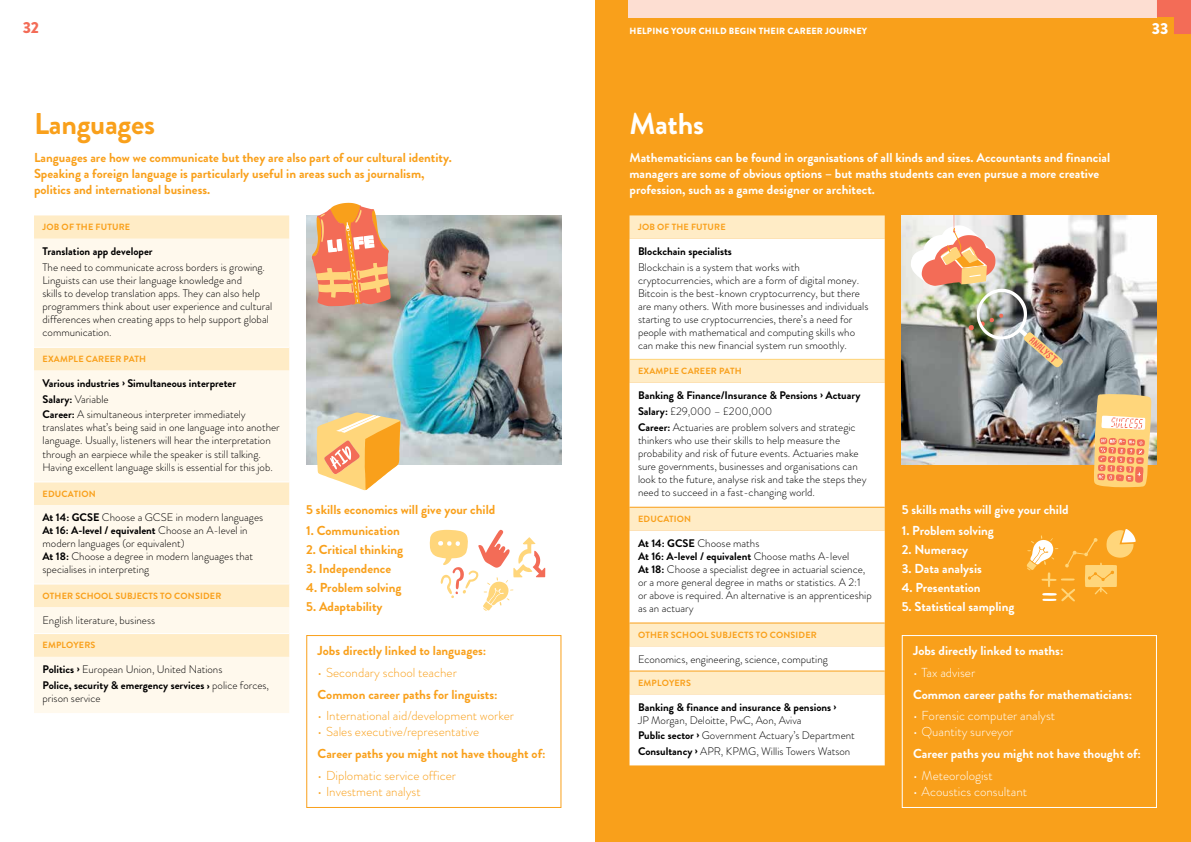
<style>
.page{position:relative;width:1191px;height:842px;background:#fff}
.page>*{position:absolute;margin:0;border:0;box-sizing:border-box;transform-origin:0 0}
.t1{font:700 30px "Brandon Grotesque";letter-spacing:-.01em;color:#f9a01b}
.t2{font:700 30px "Brandon Grotesque";letter-spacing:-.01em;color:#fff}
.t3{font:900 16px "Brandon Grotesque";color:#f36c57}
.t4{font:900 16px "Brandon Grotesque";color:#fff}
.t5{font:700 13px/16px "Brandon Grotesque";color:#fff}
.t6{font:700 13px/16px "Brandon Grotesque";color:#f9a01b}
.t7{font:300 13px "Brandon Grotesque";color:#f9a01b}
.t8{font:300 13px "Brandon Grotesque";color:#fff}
.t9{font:300 11px/13px "Brandon Grotesque";color:#000}
.t10{font:700 11px/15.8px "Brandon Grotesque";color:#000}
.t11{font:700 9px "Brandon Grotesque";letter-spacing:.02em;color:#f9a01b}
.t12{font:900 9px "Brandon Grotesque";letter-spacing:.02em;color:#fff}
.s1{font-weight:300}
.s2{font-weight:700}
</style>
<div class="page">
<div style="left:595px;top:0;width:596px;height:842px;background:#f9a01b"></div>
<div style="left:628px;top:0;width:529px;height:17px;background:#fdded2"></div>
<svg style="left:1157px;top:0;width:34px;height:34px"></svg>
<svg style="left:34px;top:215px;width:255px;height:24px;background:#ffecc7"></svg>
<svg style="left:34px;top:239px;width:255px;height:474px;background:#fff6e5"></svg>
<hr style="left:34px;top:347px;width:255px;height:1px;background:#fff">
<hr style="left:34px;top:481px;width:255px;height:1px;background:#fff">
<hr style="left:34px;top:583px;width:255px;height:1px;background:#fff">
<hr style="left:34px;top:633px;width:255px;height:1px;background:#fff">
<svg style="left:629px;top:215px;width:255px;height:24px;background:#fee9c1"></svg>
<svg style="left:629px;top:239px;width:255px;height:526px;background:#fefaf2"></svg>
<hr style="left:629px;top:359px;width:255px;height:1px;background:#ffd67b">
<hr style="left:629px;top:507px;width:255px;height:1px;background:#f9a01b">
<hr style="left:629px;top:622px;width:255px;height:1px;background:#f9a01b">
<hr style="left:629px;top:670px;width:255px;height:1px;background:#f9a01b">
<div style="left:306px;top:635px;width:255px;height:173px;border:1px solid #f9a01b"></div>
<img style="left:306px;top:215px;width:255px;height:250px">
<svg style="left:317px;top:412px;width:83px;height:78px"></svg>
<svg style="left:429px;top:530px;width:116px;height:81px"></svg>
<div style="left:901px;top:635px;width:256px;height:173px;border:1px solid #fff"></div>
<img style="left:901px;top:215px;width:256px;height:250px">
<svg style="left:312px;top:203px;width:79px;height:103px;background:#ef9d74"></svg>
<img style="left:910px;top:215px;width:152px;height:152px">
<svg style="left:1094px;top:394px;width:57px;height:93px;background:#f7bf80"></svg>
<svg style="left:1026px;top:529px;width:109px;height:72px"></svg>
<h2 class="t3" style="left:23px;top:16px;width:18px">32</h2>
<p class="t12" style="left:629px;top:25px;width:239px">HELPING YOUR CHILD BEGIN THEIR CAREER JOURNEY</p>
<h2 class="t4" style="left:1151px;top:17px;width:18px">33</h2>
<h1 class="t1" style="left:34px;top:103px;width:123px">Languages</h1>
<p class="t6" style="left:34px;top:150px;width:419px">Languages are how we communicate but they are also part of our cultural identity.<br>Speaking a foreign language is particularly useful in areas such as journalism, politics and international business.</p>
<p class="t11" style="left:43px;top:221px;width:89px">JOB OF THE FUTURE</p>
<p class="t10" style="left:43px;top:243px;width:112px">Translation app developer</p>
<p class="t9" style="left:43px;top:261px;width:231px">The need to communicate across borders is growing.<br>Linguists can use their language knowledge and<br>skills to develop translation apps. They can also help programmers think about user experience and cultural differences when creating apps to help support global communication.</p>
<p class="t11" style="left:43px;top:353px;width:105px">EXAMPLE CAREER PATH</p>
<p class="t10" style="left:43px;top:375px;width:205px">Various industries › Simultaneous interpreter<br>Salary: <span class="s1">Variable<br></span>Career: <span class="s1">A simultaneous interpreter immediately</span></p>
<p class="t9" style="left:43px;top:421px;width:239px">translates what’s being said in one language into another language. Usually, listeners will hear the interpretation through an earpiece while the speaker is still talking.<br>Having excellent language skills is essential for this job.</p>
<p class="t11" style="left:43px;top:487px;width:55px">EDUCATION</p>
<p class="t9" style="left:43px;top:511px;width:222px"><span class="s2">At 14: GCSE</span> Choose a GCSE in modern languages <span class="s2">At 16: A-level / equivalent</span> Choose an A-level in modern languages (or equivalent)<br><span class="s2">At 18:</span> Choose a degree in modern languages that specialises in interpreting</p>
<p class="t11" style="left:43px;top:589px;width:180px">OTHER SCHOOL SUBJECTS TO CONSIDER</p>
<p class="t9" style="left:43px;top:613px;width:114px">English literature, business</p>
<p class="t11" style="left:43px;top:639px;width:54px">EMPLOYERS</p>
<p class="t10" style="left:43px;top:661px;width:228px">Politics › <span class="s1">European Union, United Nations<br></span>Police, security &amp; emergency services › <span class="s1">police forces,</span></p>
<p class="t9" style="left:43px;top:692px;width:60px">prison service</p>
<p class="t6" style="left:306px;top:501px;width:191px">5 skills economics will give your child</p>
<p class="t6" style="left:306px;top:523px;width:95px">1. Communication</p>
<p class="t6" style="left:306px;top:542px;width:98px">2. Critical thinking</p>
<p class="t6" style="left:306px;top:561px;width:87px">3. Independence</p>
<p class="t6" style="left:306px;top:580px;width:97px">4. Problem solving</p>
<p class="t6" style="left:306px;top:598px;width:78px">5. Adaptability</p>
<p class="t6" style="left:317px;top:643px;width:170px">Jobs directly linked to languages:</p>
<p class="t7" style="left:317px;top:664px;width:141px">• Secondary school teacher</p>
<p class="t6" style="left:317px;top:686px;width:181px">Common career paths for linguists:</p>
<p class="t7" style="left:317px;top:707px;width:198px">• International aid/development worker</p>
<p class="t7" style="left:317px;top:723px;width:163px">• Sales executive/representative</p>
<p class="t6" style="left:317px;top:746px;width:229px">Career paths you might not have thought of:</p>
<p class="t7" style="left:317px;top:766px;width:140px">• Diplomatic service officer</p>
<p class="t7" style="left:317px;top:782px;width:105px">• Investment analyst</p>
<h1 class="t2" style="left:629px;top:103px;width:76px">Maths</h1>
<p class="t5" style="left:629px;top:150px;width:482px">Mathematicians can be found in organisations of all kinds and sizes. Accountants and financial managers are some of obvious options – but maths students can even pursue a more creative profession, such as a game designer or architect.</p>
<p class="t11" style="left:638px;top:221px;width:89px">JOB OF THE FUTURE</p>
<p class="t10" style="left:638px;top:243px;width:95px">Blockchain specialists</p>
<p class="t9" style="left:638px;top:261px;width:232px">Blockchain is a system that works with cryptocurrencies, which are a form of digital money.<br>Bitcoin is the best-known cryptocurrency, but there are many others. With more businesses and individuals starting to use cryptocurrencies, there’s a need for people with mathematical and computing skills who can make this new financial system run smoothly.</p>
<p class="t11" style="left:638px;top:365px;width:105px">EXAMPLE CAREER PATH</p>
<p class="t10" style="left:638px;top:387px;width:224px">Banking &amp; Finance/Insurance &amp; Pensions › Actuary<br>Salary: <span class="s1">£29,000 – £200,000<br></span>Career: <span class="s1">Actuaries are problem solvers and strategic</span></p>
<p class="t9" style="left:638px;top:433px;width:230px">thinkers who use their skills to help measure the probability and risk of future events. Actuaries make sure governments, businesses and organisations can look to the future, analyse risk and take the steps they need to succeed in a fast-changing world.</p>
<p class="t11" style="left:638px;top:513px;width:55px">EDUCATION</p>
<p class="t9" style="left:638px;top:536px;width:235px"><span class="s2">At 14: GCSE</span> Choose maths<br><span class="s2">At 16: A-level / equivalent</span> Choose maths A-level<br><span class="s2">At 18:</span> Choose a specialist degree in actuarial science, or a more general degree in maths or statistics. A 2:1 or above is required. An alternative is an apprenticeship as an actuary</p>
<p class="t11" style="left:638px;top:628px;width:180px">OTHER SCHOOL SUBJECTS TO CONSIDER</p>
<p class="t9" style="left:638px;top:652px;width:191px">Economics, engineering, science, computing</p>
<p class="t11" style="left:638px;top:676px;width:54px">EMPLOYERS</p>
<p class="t10" style="left:638px;top:699px;width:200px">Banking &amp; finance and insurance &amp; pensions ›</p>
<p class="t9" style="left:638px;top:712px;width:218px;line-height:15.8px">JP Morgan, Deloitte, PwC, Aon, Aviva<br><span class="s2">Public sector ›</span> Government Actuary’s Department<br><span class="s2">Consultancy ›</span> APR, KPMG, Willis Towers Watson</p>
<p class="t5" style="left:901px;top:501px;width:168px">5 skills maths will give your child</p>
<p class="t5" style="left:901px;top:523px;width:94px">1. Problem solving</p>
<p class="t5" style="left:901px;top:542px;width:68px">2. Numeracy</p>
<p class="t5" style="left:901px;top:561px;width:82px">3. Data analysis</p>
<p class="t5" style="left:901px;top:580px;width:80px">4. Presentation</p>
<p class="t5" style="left:901px;top:598px;width:114px">5. Statistical sampling</p>
<p class="t5" style="left:913px;top:643px;width:152px">Jobs directly linked to maths:</p>
<p class="t8" style="left:913px;top:664px;width:64px">• Tax adviser</p>
<p class="t5" style="left:913px;top:686px;width:221px">Common career paths for mathematicians:</p>
<p class="t8" style="left:913px;top:707px;width:143px">• Forensic computer analyst</p>
<p class="t8" style="left:913px;top:723px;width:102px">• Quantity surveyor</p>
<p class="t5" style="left:913px;top:746px;width:229px">Career paths you might not have thought of:</p>
<p class="t8" style="left:913px;top:766px;width:81px">• Meteorologist</p>
<p class="t8" style="left:913px;top:782px;width:115px">• Acoustics consultant</p>
</div>
